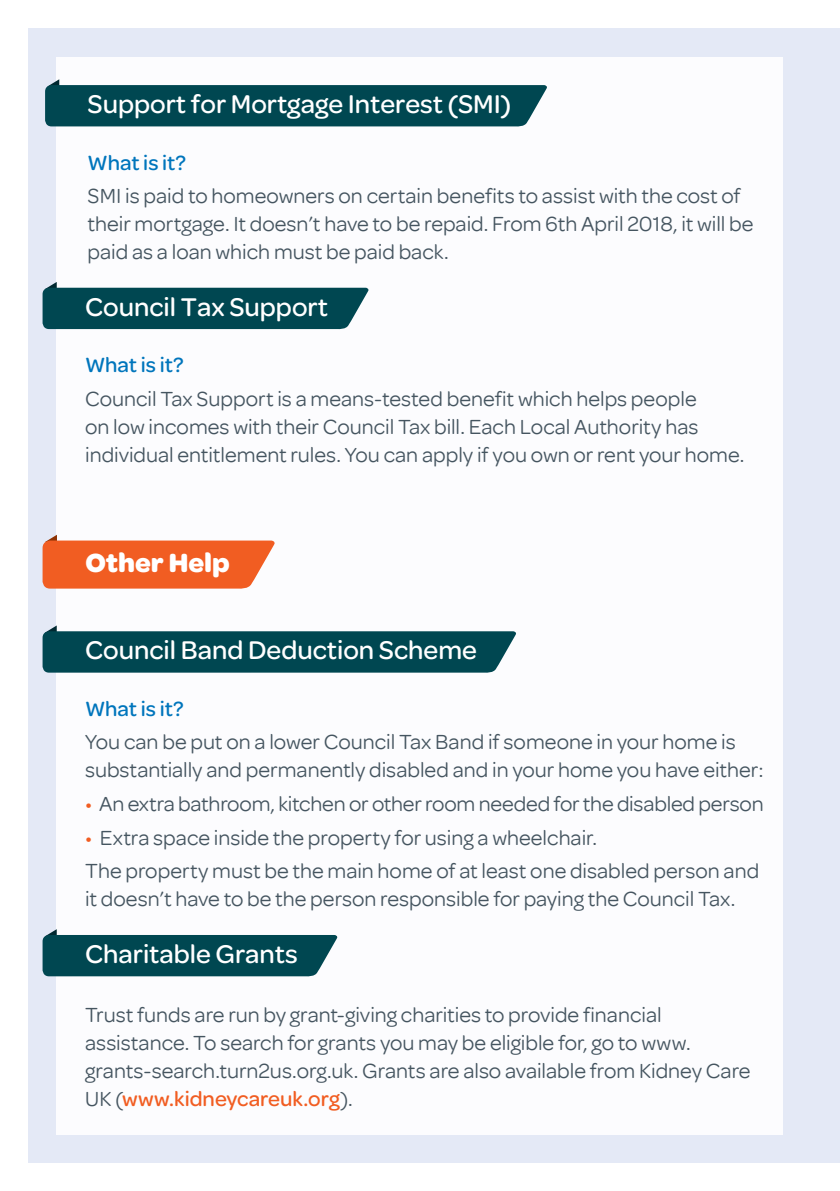
<style>
.page{position:relative;width:840px;height:1191px;background:#fff}
.page>*{position:absolute;margin:0;border:0;box-sizing:border-box;transform-origin:0 0}
.t1{font:700 28px "Omnes";color:#fff}
.t2{font:500 27.4px "Omnes";color:#fff}
.t3{font:22px/28px "Omnes";color:#455560}
.t4{font:500 22px "Omnes";letter-spacing:-.01em;color:#0075bc}
.s1{color:#f15d22}
.s2{font-weight:500;color:#f15d22}
</style>
<div class="page">
<div style="left:28px;top:28px;width:811px;height:1134px;background:#e4e9f6"></div>
<div style="left:57px;top:57px;width:725px;height:1077px;background:#fff"></div>
<svg style="left:43px;top:625px;width:473px;height:48px;background:#27636c"></svg>
<svg style="left:43px;top:929px;width:295px;height:47px"></svg>
<svg style="left:43px;top:535px;width:232px;height:54px;background:#f27544"></svg>
<svg style="left:43px;top:282px;width:326px;height:47px;background:#25626a"></svg>
<svg style="left:45px;top:79px;width:502px;height:48px;background:#27636b"></svg>
<p class="t2" style="left:88px;top:88px;width:424px">Support for Mortgage Interest (SMI)</p>
<p class="t4" style="left:88px;top:150px;width:100px">What is it?</p>
<p class="t3" style="left:88px;top:182px;width:667px">SMI is paid to homeowners on certain benefits to assist with the cost of their mortgage. It doesn’t have to be repaid. From 6th April 2018, it will be paid as a loan which must be paid back.</p>
<p class="t2" style="left:85px;top:291px;width:244px">Council Tax Support</p>
<p class="t4" style="left:85px;top:352px;width:100px">What is it?</p>
<p class="t3" style="left:85px;top:384px;width:660px">Council Tax Support is a means-tested benefit which helps people<br>on low incomes with their Council Tax bill. Each Local Authority has individual entitlement rules. You can apply if you own or rent your home.</p>
<p class="t1" style="left:85px;top:547px;width:146px">Other Help</p>
<p class="t2" style="left:85px;top:634px;width:393px">Council Band Deduction Scheme</p>
<p class="t4" style="left:85px;top:696px;width:100px">What is it?</p>
<p class="t3" style="left:85px;top:728px;width:679px">You can be put on a lower Council Tax Band if someone in your home is substantially and permanently disabled and in your home you have either:</p>
<p class="t3" style="left:85px;top:790px;width:679px"><span class="s1">•</span> An extra bathroom, kitchen or other room needed for the disabled person</p>
<p class="t3" style="left:85px;top:820px;width:675px;line-height:33.6px"><span class="s1">•</span> Extra space inside the property for using a wheelchair.<br>The property must be the main home of at least one disabled person and</p>
<p class="t3" style="left:85px;top:885px;width:651px">it doesn’t have to be the person responsible for paying the Council Tax.</p>
<p class="t2" style="left:85px;top:938px;width:214px">Charitable Grants</p>
<p class="t3" style="left:85px;top:1000px;width:666px">Trust funds are run by grant-giving charities to provide financial assistance. To search for grants you may be eligible for, go to www. grants-search.turn2us.org.uk. Grants are also available from Kidney Care UK (<span class="s2">www.kidneycareuk.org</span>).</p>
</div>
